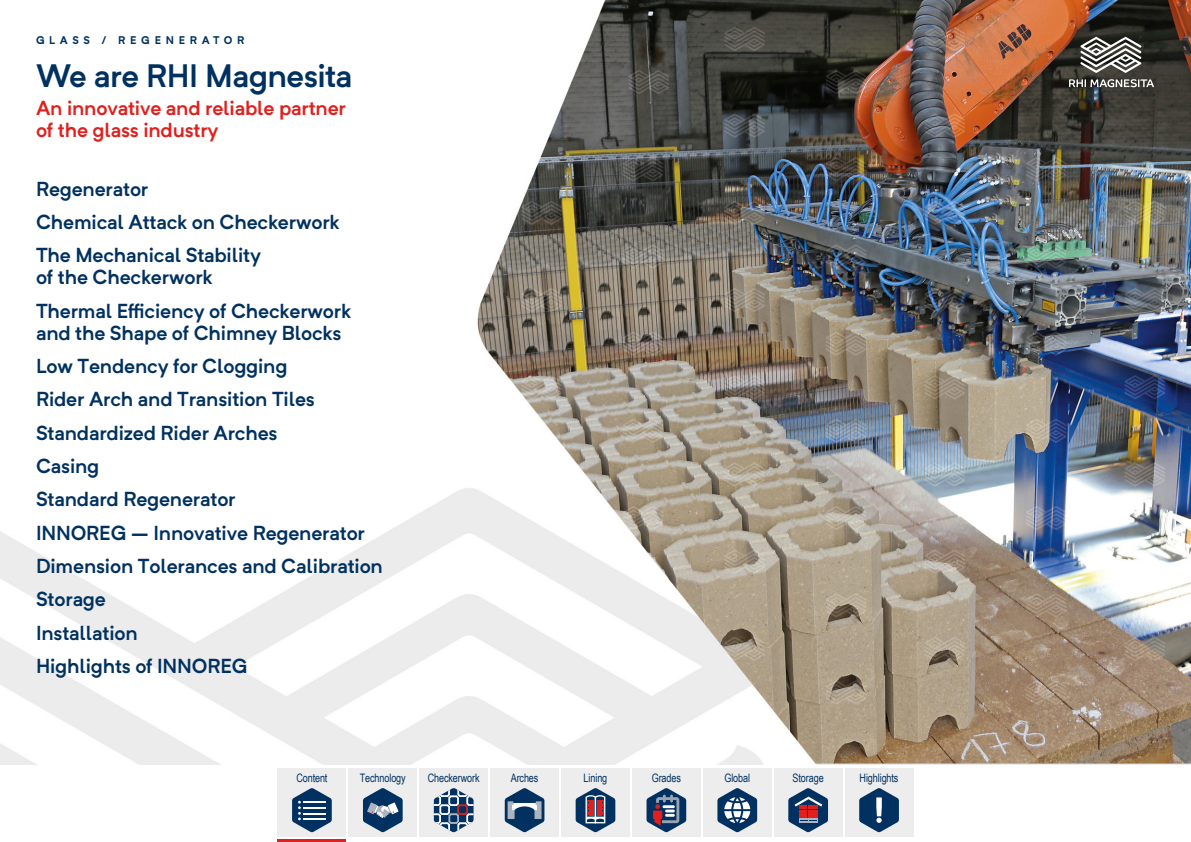
<style>
.page{position:relative;width:1191px;height:842px;background:#fff}
.page>*{position:absolute;margin:0;border:0;box-sizing:border-box;transform-origin:0 0}
.t1{font:600 32px "Neutrif Pro";letter-spacing:-.02em;color:#003160}
.t2{font:600 20px/33.3px "Neutrif Pro";letter-spacing:-.01em;color:#003160}
.t3{font:600 20px/22px "Neutrif Pro";letter-spacing:-.01em;color:#e11f1d}
.t4{font:11.7px "Arial Narrow";letter-spacing:-.01em;color:#003160;scale:.95 1}
.t5{font:700 11px "Neutrif Pro";letter-spacing:.415em;color:#003160}
</style>
<div class="page">
<img style="left:0;top:0;width:1190px;height:765px">
<div style="left:278px;top:768px;width:68px;height:68px;background:#ededed"></div>
<svg style="left:292px;top:788px;width:40px;height:44px"></svg>
<div style="left:703px;top:768px;width:68px;height:68px;background:#ededed"></div>
<div style="left:561px;top:768px;width:68px;height:68px;background:#ededed"></div>
<div style="left:632px;top:768px;width:68px;height:68px;background:#ededed"></div>
<div style="left:490px;top:768px;width:68px;height:68px;background:#ededed"></div>
<div style="left:774px;top:768px;width:68px;height:68px;background:#ededed"></div>
<div style="left:845px;top:768px;width:68px;height:68px;background:#ededed"></div>
<div style="left:349px;top:768px;width:68px;height:68px;background:#ededed"></div>
<div style="left:420px;top:768px;width:68px;height:68px;background:#ededed"></div>
<svg style="left:646px;top:788px;width:40px;height:44px"></svg>
<svg style="left:363px;top:788px;width:40px;height:44px"></svg>
<svg style="left:575px;top:788px;width:40px;height:44px"></svg>
<svg style="left:717px;top:788px;width:40px;height:44px"></svg>
<svg style="left:788px;top:788px;width:40px;height:44px"></svg>
<svg style="left:505px;top:788px;width:39px;height:44px"></svg>
<svg style="left:859px;top:788px;width:40px;height:44px"></svg>
<svg style="left:434px;top:788px;width:39px;height:44px"></svg>
<hr style="left:278px;top:839px;width:68px;height:3px;background:#e11f1d">
<svg style="left:1069px;top:79px;width:85px;height:8px"></svg>
<svg style="left:1080px;top:37px;width:61px;height:36px"></svg>
<p class="t5" style="left:36px;top:32px;width:210px">GLASS / REGENERATOR</p>
<h1 class="t1" style="left:36px;top:55px;width:318px">We are RHI Magnesita</h1>
<p class="t3" style="left:36px;top:96px;width:311px">An innovative and reliable partner of the glass industry</p>
<p class="t2" style="left:36px;top:171px;width:305px">Regenerator<br>Chemical Attack on Checkerwork<br>The Mechanical Stability</p>
<p class="t2" style="left:36px;top:260px;width:317px">of the Checkerwork<br>Thermal Efficiency of Checkerwork</p>
<p class="t2" style="left:36px;top:315px;width:348px">and the Shape of Chimney Blocks<br>Low Tendency for Clogging<br>Rider Arch and Transition Tiles<br>Standardized Rider Arches<br>Casing<br>Standard Regenerator<br>INNOREG – Innovative Regenerator<br>Dimension Tolerances and Calibration<br>Storage<br>Installation<br>Highlights of INNOREG</p>
<p class="t4" style="left:296px;top:769px;width:34px">Content</p>
<p class="t4" style="left:360px;top:769px;width:50px">Technology</p>
<p class="t4" style="left:428px;top:769px;width:56px">Checkerwork</p>
<p class="t4" style="left:511px;top:769px;width:31px">Arches</p>
<p class="t4" style="left:583px;top:769px;width:26px">Lining</p>
<p class="t4" style="left:652px;top:769px;width:32px">Grades</p>
<p class="t4" style="left:724px;top:769px;width:29px">Global</p>
<p class="t4" style="left:792px;top:769px;width:34px">Storage</p>
<p class="t4" style="left:859px;top:769px;width:42px">Highlights</p>
</div>
